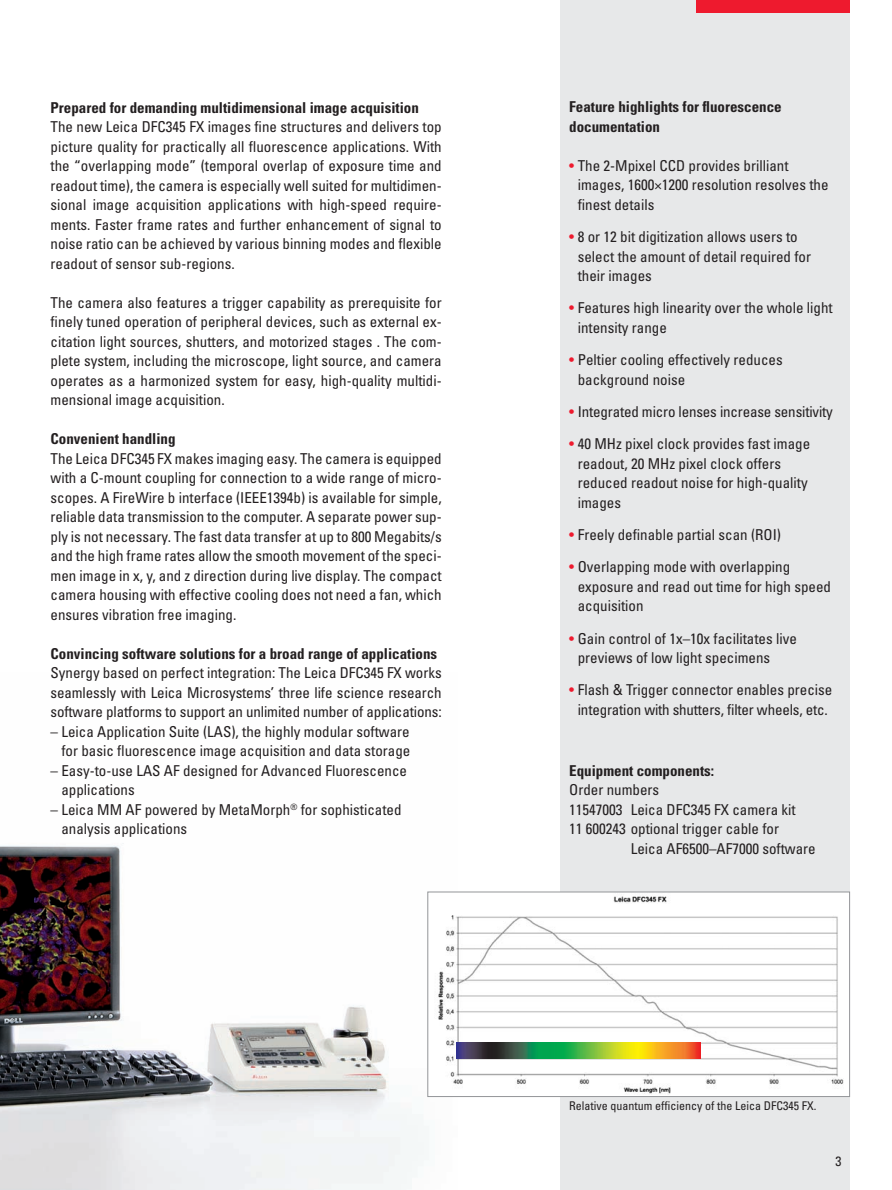
<style>
.page{position:relative;width:892px;height:1190px;background:#fff}
.page>*{position:absolute;margin:0;border:0;box-sizing:border-box;transform-origin:0 0}
.t1{font:condensed 15px/19.5px "Univers LT Std";color:#231f20}
.t2{font:700 condensed 15px/19.5px "Univers LT Std";color:#231f20}
.t3{font:condensed 13.5px "Univers LT Std";color:#231f20}
.t4{font:condensed 12px "Univers LT Std";color:#231f20}
.s1{color:#ee1a2e}
</style>
<div class="page">
<img style="left:0;top:845px;width:424px;height:345px">
<div style="left:561px;top:0;width:289px;height:1190px;background:#e7e8e9"></div>
<div style="left:697px;top:0;width:153px;height:12px;background:#ee1a2e"></div>
<img style="left:438px;top:893px;width:407px;height:202px">
<div style="left:427px;top:891px;width:423px;height:206px;border:1px solid #939598"></div>
<img style="left:456px;top:1042px;width:244px;height:16px">
<p class="t2" style="left:51px;top:99px;width:370px">Prepared for demanding multidimensional image acquisition</p>
<p class="t1" style="left:51px;top:118px;width:393px;text-align:justify">The new Leica DFC345 FX images fine structures and delivers top picture quality for practically all fluorescence applications. With the “overlapping mode” (temporal overlap of exposure time and readout time), the camera is especially well suited for multidimen&shy;sional image acquisition applications with high-speed require&shy;ments. Faster frame rates and further enhancement of signal to noise ratio can be achieved by various binning modes and flexible readout of sensor sub-regions.</p>
<p class="t1" style="left:51px;top:294px;width:393px;text-align:justify">The camera also features a trigger capability as prerequisite for finely tuned operation of peripheral devices, such as external ex&shy;citation light sources, shutters, and motorized stages . The com&shy;plete system, including the microscope, light source, and camera operates as a harmonized system for easy, high-quality multidi&shy;mensional image acquisition.</p>
<p class="t2" style="left:51px;top:430px;width:127px">Convenient handling</p>
<p class="t1" style="left:51px;top:450px;width:393px;text-align:justify">The Leica DFC345 FX makes imaging easy. The camera is equipped with a C-mount coupling for connection to a wide range of micro&shy;scopes. A FireWire b interface (IEEE1394b) is available for simple, reliable data transmission to the computer. A separate power sup&shy;ply is not necessary. The fast data transfer at up to 800 Megabits/s and the high frame rates allow the smooth movement of the speci&shy;men image in x, y, and z direction during live display. The compact camera housing with effective cooling does not need a fan, which ensures vibration free imaging.</p>
<p class="t2" style="left:51px;top:645px;width:388px">Convincing software solutions for a broad range of applications</p>
<p class="t1" style="left:51px;top:664px;width:393px;text-align:justify">Synergy based on perfect integration: The Leica DFC345 FX works seamlessly with Leica Microsystems’ three life science research software platforms to support an unlimited number of applications:</p>
<p class="t1" style="left:51px;top:723px;width:361px;text-align:right">– Leica Application Suite (LAS), the highly modular software for basic fluorescence image acquisition and data storage</p>
<p class="t1" style="left:61px;top:762px;width:347px;text-indent:-11px">– Easy-to-use LAS AF designed for Advanced Fluorescence applications</p>
<p class="t1" style="left:61px;top:801px;width:342px;text-indent:-11px">– Leica MM AF powered by MetaMorph<sup>®</sup> for sophisticated analysis applications</p>
<p class="t2" style="left:569px;top:99px;width:214px">Feature highlights for fluorescence documentation</p>
<p class="t1" style="left:578px;top:157px;width:252px;text-indent:-9px"><span class="s1">•</span> The 2-Mpixel CCD provides brilliant images, 1600×1200 resolution resolves the finest details</p>
<p class="t1" style="left:578px;top:228px;width:235px;text-indent:-9px"><span class="s1">•</span> 8 or 12 bit digitization allows users to select the amount of detail required for their images</p>
<p class="t1" style="left:578px;top:299px;width:256px;text-indent:-9px"><span class="s1">•</span> Features high linearity over the whole light intensity range</p>
<p class="t1" style="left:578px;top:351px;width:206px;text-indent:-9px"><span class="s1">•</span> Peltier cooling effectively reduces background noise</p>
<p class="t1" style="left:569px;top:403px;width:265px"><span class="s1">•</span> Integrated micro lenses increase sensitivity</p>
<p class="t1" style="left:578px;top:435px;width:234px;text-indent:-9px"><span class="s1">•</span> 40 MHz pixel clock provides fast image readout, 20 MHz pixel clock offers reduced readout noise for high-quality images</p>
<p class="t1" style="left:569px;top:526px;width:213px"><span class="s1">•</span> Freely definable partial scan (ROI)</p>
<p class="t1" style="left:578px;top:558px;width:255px;text-indent:-9px"><span class="s1">•</span> Overlapping mode with overlapping exposure and read out time for high speed acquisition</p>
<p class="t1" style="left:578px;top:629px;width:221px;text-indent:-9px"><span class="s1">•</span> Gain control of 1x–10x facilitates live previews of low light specimens</p>
<p class="t1" style="left:569px;top:681px;width:265px;text-align:center"><span class="s1">•</span> Flash &amp; Trigger connector enables precise integration with shutters, filter wheels, etc.</p>
<p class="t2" style="left:569px;top:762px;width:146px">Equipment components:</p>
<p class="t1" style="left:569px;top:781px;width:91px">Order numbers</p>
<p class="t1" style="left:569px;top:801px;width:228px">11547003 Leica DFC345 FX camera kit</p>
<p class="t1" style="left:569px;top:820px;width:211px">11 600243 optional trigger cable for</p>
<p class="t1" style="left:631px;top:840px;width:186px">Leica AF6500–AF7000 software</p>
<p class="t4" style="left:569px;top:1101px;width:249px">Relative quantum efficiency of the Leica DFC345 FX.</p>
<p class="t3" style="left:835px;top:1156px;width:7px">3</p>
</div>
